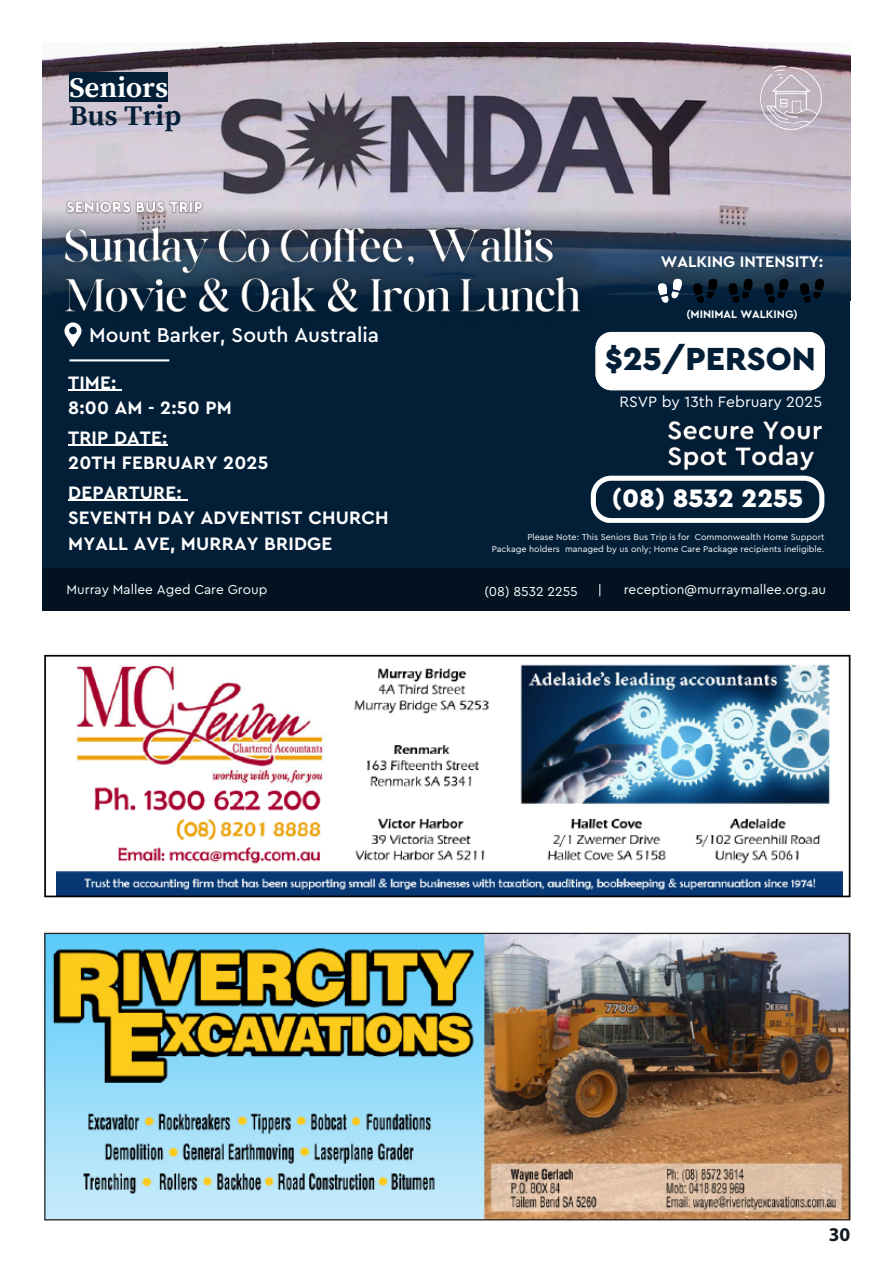
<style>
.page{position:relative;width:893px;height:1263px;background:#fff}
.page>*{position:absolute;margin:0;border:0;box-sizing:border-box;transform-origin:0 0}
.t1{font:900 33.45px "Cera Pro";color:#031f38}
.t2{font:700 28.35px "Source Serif Pro";color:#fff}
.t3{font:700 28.35px "Source Serif Pro";color:#042038}
.t4{font:900 26.4px "Cera Pro";color:#fff}
.t5{font:500 21px "Cera Pro";color:#fff}
.t6{font:700 19.5px "Myriad Pro";color:#121b21}
.t7{font:700 18.9px/25.5px "Cera Pro";letter-spacing:.01em;color:#fff}
.t8{font:700 16.05px "Cera Pro";color:#fff}
.t9{font:15.6px "Cera Pro";color:#fff}
.t10{font:13.5px "Cera Pro";color:#fff}
.t11{font:700 11.4px "Cera Pro";color:#fff}
.t12{font:9px/12.1px "Cera Pro";color:#fff;text-align:right}
</style>
<div class="page">
<div style="left:43px;top:43px;width:807px;height:568px;background:#031f38"></div>
<div style="left:43px;top:569px;width:807px;height:42px;background:#021220"></div>
<svg style="left:599px;top:584px;width:1px;height:12px"></svg>
<img style="left:43px;top:43px;width:807px;height:164px">
<svg style="left:43px;top:207px;width:807px;height:88px;background:#626f84"></svg>
<img style="left:755px;top:66px;width:74px;height:64px">
<svg style="left:64px;top:327px;width:17px;height:20px"></svg>
<hr style="left:69px;top:359px;width:100px;height:2px;background:#fff">
<div style="left:595px;top:332px;width:230px;height:58px;background:#fff"></div>
<svg style="left:591px;top:476px;width:233px;height:47px"></svg>
<img style="left:660px;top:421px;width:164px;height:58px">
<div style="left:69px;top:72px;width:99px;height:30px;background:#031f38"></div>
<img style="left:53px;top:216px;width:540px;height:111px">
<img style="left:61px;top:197px;width:147px;height:21px">
<hr style="left:68px;top:445px;width:100px;height:1px;background:#fff">
<hr style="left:68px;top:390px;width:49px;height:1px;background:#fff">
<hr style="left:68px;top:500px;width:114px;height:1px;background:#fff">
<svg style="left:800px;top:279px;width:24px;height:24px"></svg>
<svg style="left:764px;top:279px;width:24px;height:24px"></svg>
<svg style="left:729px;top:279px;width:24px;height:24px"></svg>
<svg style="left:693px;top:279px;width:24px;height:24px"></svg>
<svg style="left:658px;top:279px;width:24px;height:24px"></svg>
<img style="left:46px;top:935px;width:802px;height:283px">
<img style="left:57px;top:664px;width:786px;height:230px">
<div style="left:44px;top:655px;width:806px;height:242px;border:2px solid #000"></div>
<h2 class="t2" style="left:69px;top:71px;width:100px">Seniors</h2>
<h2 class="t3" style="left:69px;top:99px;width:113px">Bus Trip</h2>
<h3 class="t5" style="left:89px;top:321px;width:292px">Mount Barker, South Australia</h3>
<h3 class="t7" style="left:68px;top:369px;width:165px">TIME:<br>8:00 AM - 2:50 PM</h3>
<h3 class="t7" style="left:68px;top:424px;width:202px">TRIP DATE:<br>20TH FEBRUARY 2025</h3>
<h3 class="t7" style="left:68px;top:479px;width:322px">DEPARTURE:<br>SEVENTH DAY ADVENTIST CHURCH<br>MYALL AVE, MURRAY BRIDGE</h3>
<h3 class="t8" style="left:661px;top:251px;width:164px">WALKING INTENSITY:</h3>
<p class="t11" style="left:686px;top:307px;width:113px">(MINIMAL WALKING)</p>
<h1 class="t1" style="left:605px;top:337px;width:213px">$25/PERSON</h1>
<h3 class="t9" style="left:619px;top:392px;width:204px">RSVP by 13th February 2025</h3>
<h3 class="t4" style="left:612px;top:481px;width:193px">(08) 8532 2255</h3>
<p class="t12" style="left:492px;top:531px;width:334px">Please Note: This Seniors Bus Trip is for Commonwealth Home Support<br>Package holders managed by us only; Home Care Package recipients ineligible.</p>
<h3 class="t10" style="left:66px;top:581px;width:202px">Murray Mallee Aged Care Group</h3>
<h3 class="t10" style="left:484px;top:582px;width:95px">(08) 8532 2255</h3>
<h3 class="t10" style="left:624px;top:581px;width:204px">reception@murraymallee.org.au</h3>
<h3 class="t6" style="left:829px;top:1221px;width:23px">30</h3>
</div>
